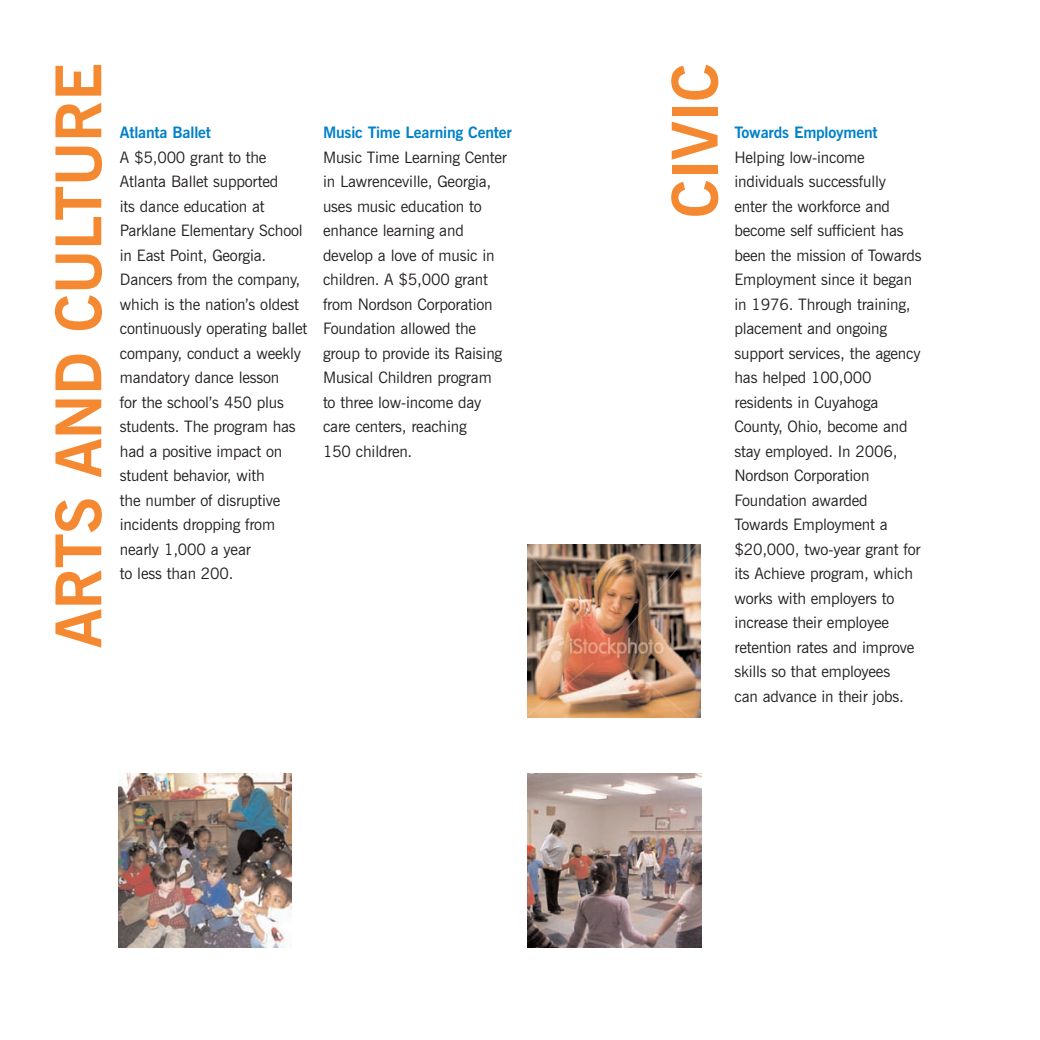
<style>
.page{position:relative;width:1040px;height:1040px;background:#fff}
.page>*{position:absolute;margin:0;border:0;box-sizing:border-box;transform-origin:0 0}
.t1{font:700 63px "News Gothic BT";letter-spacing:-.01em;color:#f58932}
.t2{font:15.75px/24.5px "News Gothic BT";letter-spacing:-.01em;color:#231f20}
.t3{font:700 15.75px "News Gothic BT";letter-spacing:-.01em;color:#0082c8}
</style>
<div class="page">
<img style="left:528px;top:544px;width:172px;height:174px">
<img style="left:118px;top:774px;width:173px;height:173px">
<img style="left:528px;top:774px;width:173px;height:173px">
<h1 class="t1" style="left:43px;top:648px;width:586px;rotate:-90deg">ARTS AND CULTURE</h1>
<p class="t3" style="left:120px;top:123px;width:92px">Atlanta Ballet</p>
<p class="t2" style="left:120px;top:145px;width:189px">A $5,000 grant to the<br>Atlanta Ballet supported<br>its dance education at<br>Parklane Elementary School in East Point, Georgia.<br>Dancers from the company, which is the nation’s oldest continuously operating ballet company, conduct a weekly mandatory dance lesson<br>for the school’s 450 plus students. The program has had a positive impact on student behavior, with<br>the number of disruptive incidents dropping from nearly 1,000 a year<br>to less than 200.</p>
<p class="t3" style="left:323px;top:123px;width:190px">Music Time Learning Center</p>
<p class="t2" style="left:323px;top:145px;width:185px">Music Time Learning Center in Lawrenceville, Georgia, uses music education to enhance learning and develop a love of music in children. A $5,000 grant from Nordson Corporation<br>Foundation allowed the group to provide its Raising<br>Musical Children program to three low-income day care centers, reaching<br>150 children.</p>
<h1 class="t1" style="left:659px;top:218px;width:157px;rotate:-90deg">CIVIC</h1>
<p class="t3" style="left:734px;top:123px;width:145px">Towards Employment</p>
<p class="t2" style="left:734px;top:145px;width:189px">Helping low-income individuals successfully enter the workforce and become self sufficient has been the mission of Towards<br>Employment since it began in 1976. Through training, placement and ongoing support services, the agency has helped 100,000 residents in Cuyahoga<br>County, Ohio, become and stay employed. In 2006,<br>Nordson Corporation<br>Foundation awarded<br>Towards Employment a $20,000, two-year grant for its Achieve program, which works with employers to increase their employee retention rates and improve skills so that employees<br>can advance in their jobs.</p>
</div>
